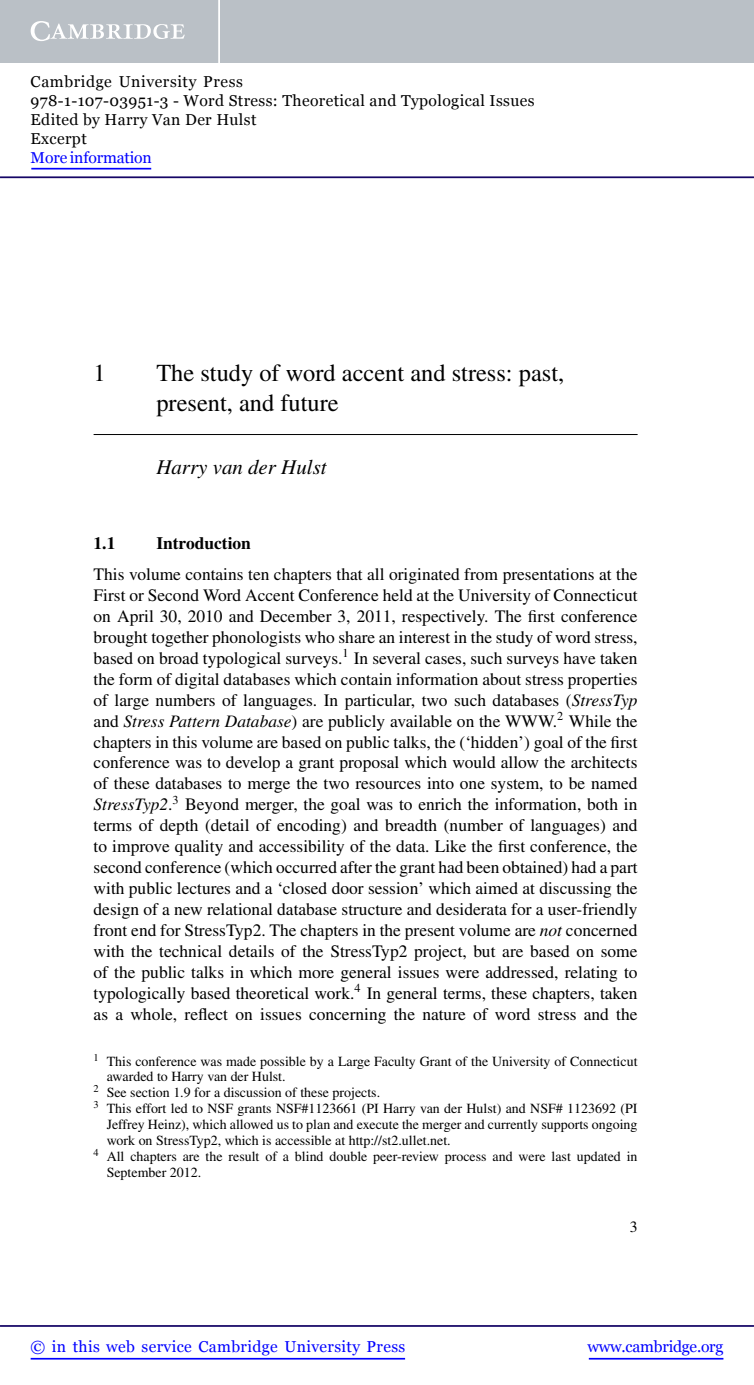
<style>
.page{position:relative;width:754px;height:1385px;background:#fff}
.page>*{position:absolute;margin:0;border:0;box-sizing:border-box;transform-origin:0 0}
.t1{font:24.32px/29.6px "Times";color:#000}
.t2{font:italic 21px "Times";color:#000}
.t3{font:17.5px/21px "Times";color:#000;text-align:justify}
.t4{font:700 17.5px "Times";color:#000}
.t5{font:15.75px/18.9px "Georgia";letter-spacing:.025em;color:#000}
.t6{font:15.75px "Georgia";letter-spacing:.025em;color:#00f}
.t7{font:15.75px "Georgia";letter-spacing:-.015em;color:#00f}
.t8{font:15.75px "Georgia";letter-spacing:-.01em;color:#00f}
.t9{font:15.75px "Times";color:#000}
.t10{font:14px "Times";color:#000}
.s1{font-style:italic}
</style>
<div class="page">
<hr style="left:94px;top:434px;width:544px;height:1px;background:#000">
<hr style="left:589px;top:1358px;width:134px;height:1px;background:#00f">
<hr style="left:0;top:1325px;width:754px;height:1px;background:#150666">
<hr style="left:31px;top:1358px;width:374px;height:1px;background:#00f">
<div style="left:0;top:0;width:754px;height:63px;background:#bac0c6"></div>
<svg style="left:31px;top:21px;width:154px;height:20px"></svg>
<hr style="left:218px;top:0;width:2px;height:63px;background:#fff">
<hr style="left:0;top:176px;width:754px;height:2px;background:#150666">
<hr style="left:31px;top:168px;width:120px;height:1px;background:#00f">
<p class="t5" style="left:31px;top:73px;width:505px">Cambridge University Press<br>978-1-107-03951-3 - Word Stress: Theoretical and Typological Issues Edited by Harry Van Der Hulst<br>Excerpt</p>
<p class="t8" style="left:31px;top:148px;width:123px">More information</p>
<h1 class="t1" style="left:94px;top:360px;width:14px">1</h1>
<h1 class="t1" style="left:156px;top:360px;width:409px">The study of word accent and stress: past, present, and future</h1>
<p class="t2" style="left:156px;top:459px;width:172px">Harry van der Hulst</p>
<p class="t4" style="left:94px;top:536px;width:23px">1.1</p>
<p class="t4" style="left:156px;top:536px;width:96px">Introduction</p>
<p class="t3" style="left:94px;top:565px;width:546px">This volume contains ten chapters that all originated from presentations at the First or Second Word Accent Conference held at the University of Connecticut on April 30, 2010 and December 3, 2011, respectively. The first conference brought together phonologists who share an interest in the study of word stress, based on broad typological surveys.<sup>1</sup> In several cases, such surveys have taken the form of digital databases which contain information about stress properties of large numbers of languages. In particular, two such databases (<span class="s1">StressTyp </span>and <span class="s1">Stress Pattern Database</span>) are publicly available on the WWW.<sup>2</sup> While the chapters in this volume are based on public talks, the (‘hidden’) goal of the first conference was to develop a grant proposal which would allow the architects of these databases to merge the two resources into one system, to be named <span class="s1">StressTyp2</span>.<sup>3</sup> Beyond merger, the goal was to enrich the information, both in terms of depth (detail of encoding) and breadth (number of languages) and to improve quality and accessibility of the data. Like the first conference, the second conference (which occurred after the grant had been obtained) had a part with public lectures and a ‘closed door session’ which aimed at discussing the design of a new relational database structure and desiderata for a user-friendly front end for StressTyp2. The chapters in the present volume are <span class="s1">not</span> concerned with the technical details of the StressTyp2 project, but are based on some of the public talks in which more general issues were addressed, relating to typologically based theoretical work.<sup>4</sup> In general terms, these chapters, taken as a whole, reflect on issues concerning the nature of word stress and the</p>
<p class="t10" style="left:94px;top:1056px;width:545px"><sup>1</sup> This conference was made possible by a Large Faculty Grant of the University of Connecticut</p>
<p class="t10" style="left:107px;top:1071px;width:180px">awarded to Harry van der Hulst.</p>
<p class="t10" style="left:94px;top:1087px;width:288px"><sup>2</sup> See section 1.9 for a discussion of these projects.</p>
<p class="t10" style="left:94px;top:1103px;width:545px"><sup>3</sup> This effort led to NSF grants NSF#1123661 (PI Harry van der Hulst) and NSF# 1123692 (PI</p>
<p class="t10" style="left:107px;top:1119px;width:532px">Jeffrey Heinz), which allowed us to plan and execute the merger and currently supports ongoing</p>
<p class="t10" style="left:107px;top:1135px;width:346px">work on StressTyp2, which is accessible at http://st2.ullet.net.</p>
<p class="t10" style="left:94px;top:1151px;width:545px"><sup>4</sup> All chapters are the result of a blind double peer-review process and were last updated in</p>
<p class="t10" style="left:107px;top:1166px;width:96px">September 2012.</p>
<p class="t9" style="left:630px;top:1221px;width:9px">3</p>
<p class="t6" style="left:31px;top:1336px;width:376px">© in this web service Cambridge University Press</p>
<p class="t7" style="left:588px;top:1336px;width:137px">www.cambridge.org</p>
</div>
